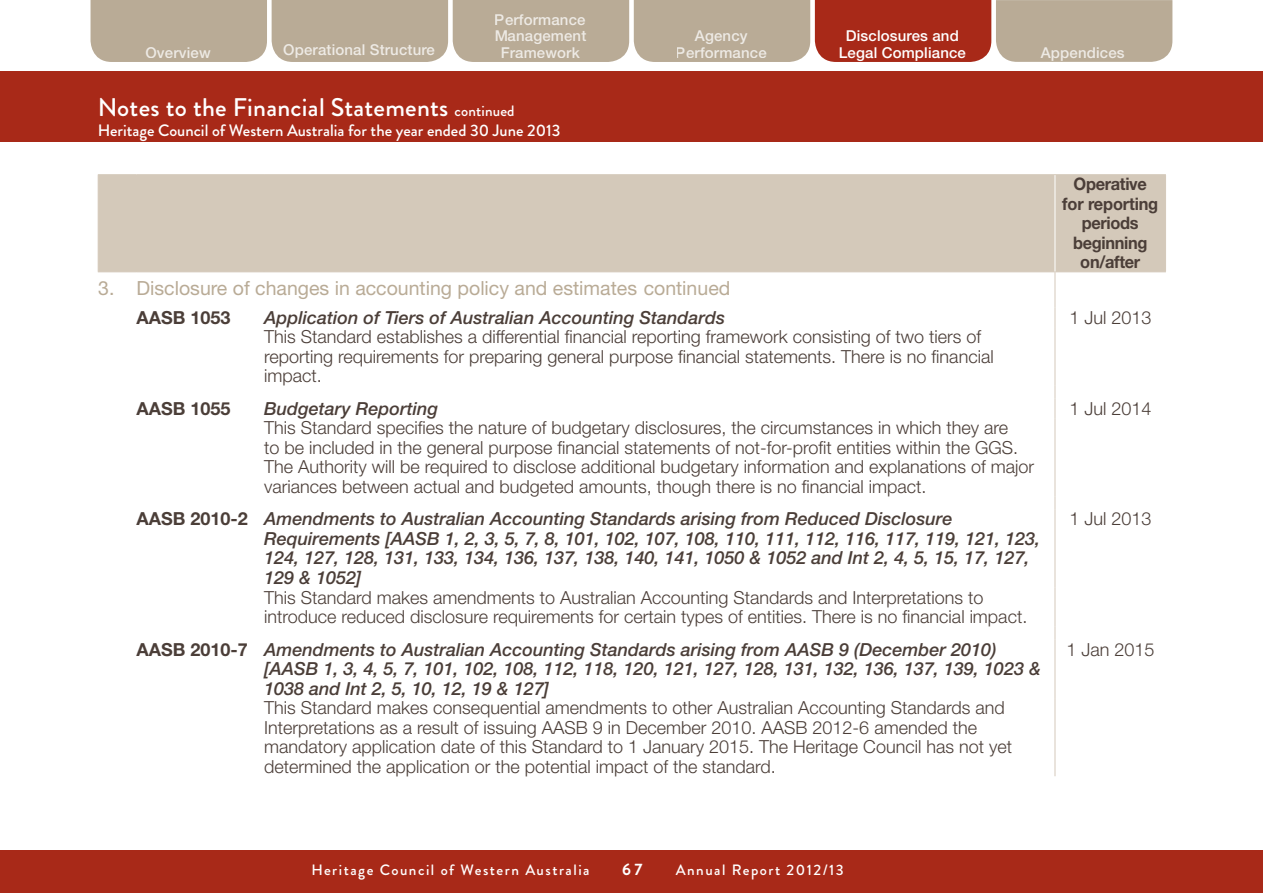
<style>
.page{position:relative;width:1263px;height:893px;background:#fff}
.page>*{position:absolute;margin:0;border:0;box-sizing:border-box;transform-origin:0 0}
.t1{font:500 25.5px "Brandon Grotesque";letter-spacing:.01em;color:#fff}
.t2{font:19.5px "Helvetica Neue LT Std";color:#b9ab96}
.t3{font:300 18px/19.5px "Helvetica Neue LT Std";color:#4b3e38}
.t4{font:italic 500 18px/19.5px "Helvetica Neue LT Std";color:#4b3e38}
.t5{font:700 18px "Helvetica Neue LT Std";color:#4b3e38}
.t6{font:700 17.25px/19.5px "Helvetica Neue LT Std";letter-spacing:-.02em;color:#4b3e38;text-align:center;scale:.95 1}
.t7{font:500 16.5px "Brandon Grotesque";color:#fff}
.t8{font:700 16.5px "Brandon Grotesque";color:#fff}
.t9{font:500 15px/16.5px "Helvetica Neue LT Std";letter-spacing:.01em;color:#fff;text-align:center}
.t10{font:500 15px "Brandon Grotesque";letter-spacing:.1em;color:#fff}
.s1{font-size:15px}
.s2{font-weight:700;font-style:normal}
</style>
<div class="page">
<div style="left:0;top:72px;width:1263px;height:70px;background:#a82918"></div>
<div style="left:0;top:850px;width:1263px;height:43px;background:#a82918"></div>
<div style="left:99px;top:175px;width:1066px;height:96px;background:#d4c9ba"></div>
<hr style="left:136px;top:175px;width:1px;height:96px;background:#d4c9ba">
<hr style="left:264px;top:175px;width:1px;height:96px;background:#d4c9ba">
<hr style="left:98px;top:174px;width:38px;height:1px;background:#d4c9ba">
<hr style="left:98px;top:175px;width:1px;height:96px;background:#d4c9ba">
<hr style="left:136px;top:174px;width:128px;height:1px;background:#d4c9ba">
<hr style="left:264px;top:174px;width:791px;height:1px;background:#d4c9ba">
<hr style="left:1055px;top:174px;width:111px;height:1px;background:#d4c9ba">
<hr style="left:1165px;top:175px;width:1px;height:96px;background:#d4c9ba">
<hr style="left:98px;top:271px;width:38px;height:1px;background:#d4c9ba">
<hr style="left:136px;top:271px;width:128px;height:1px;background:#d4c9ba">
<hr style="left:264px;top:271px;width:791px;height:1px;background:#d4c9ba">
<hr style="left:1055px;top:271px;width:111px;height:1px;background:#d4c9ba">
<svg style="left:1054px;top:307px;width:1px;height:20px"></svg>
<hr style="left:1054px;top:327px;width:1px;height:59px;background:#d4c9ba">
<svg style="left:1054px;top:386px;width:1px;height:32px"></svg>
<hr style="left:1054px;top:418px;width:1px;height:78px;background:#d4c9ba">
<svg style="left:1054px;top:496px;width:1px;height:13px"></svg>
<hr style="left:1054px;top:509px;width:1px;height:78px;background:#d4c9ba">
<hr style="left:1054px;top:587px;width:1px;height:40px;background:#d4c9ba">
<svg style="left:1054px;top:627px;width:1px;height:12px"></svg>
<hr style="left:1054px;top:639px;width:1px;height:59px;background:#d4c9ba">
<hr style="left:1054px;top:698px;width:1px;height:78px;background:#d4c9ba">
<hr style="left:1054px;top:175px;width:1px;height:96px;background:#fff">
<hr style="left:1054px;top:272px;width:1px;height:35px;background:#d4c9ba">
<svg style="left:91px;top:0;width:1081px;height:62px;background:#b89985"></svg>
<p class="t9" style="left:494px;top:11px;width:94px">Performance<br>Management<br>Framework</p>
<p class="t9" style="left:676px;top:27px;width:92px">Agency<br>Performance</p>
<p class="t9" style="left:846px;top:27px;width:114px">Disclosures and</p>
<p class="t9" style="left:283px;top:41px;width:153px">Operational Structure</p>
<p class="t9" style="left:145px;top:44px;width:67px">Overview</p>
<p class="t9" style="left:839px;top:44px;width:129px">Legal Compliance</p>
<h1 class="t1" style="left:98px;top:89px;width:418px">Notes to the Financial Statements <span class="s1">continued</span></h1>
<p class="t7" style="left:98px;top:119px;width:464px">Heritage Council of Western Australia for the year ended 30 June 2013</p>
<p class="t9" style="left:1041px;top:44px;width:85px">Appendices</p>
<p class="t6" style="left:1062px;top:174px;width:103px">Operative for reporting periods beginning on/after</p>
<p class="t2" style="left:98px;top:276px;width:634px">3. Disclosure of changes in accounting policy and estimates continued</p>
<p class="t5" style="left:136px;top:306px;width:96px">AASB 1053</p>
<p class="t4" style="left:264px;top:307px;width:462px">Application of Tiers of Australian Accounting Standards</p>
<p class="t3" style="left:1069px;top:307px;width:84px">1 Jul 2013</p>
<p class="t3" style="left:264px;top:327px;width:731px">This Standard establishes a differential financial reporting framework consisting of two tiers of reporting requirements for preparing general purpose financial statements. There is no financial impact.</p>
<p class="t5" style="left:136px;top:397px;width:96px">AASB 1055</p>
<p class="t4" style="left:264px;top:398px;width:176px">Budgetary Reporting</p>
<p class="t3" style="left:1069px;top:398px;width:84px">1 Jul 2014</p>
<p class="t3" style="left:264px;top:418px;width:772px">This Standard specifies the nature of budgetary disclosures, the circumstances in which they are<br>to be included in the general purpose financial statements of not-for-profit entities within the GGS.<br>The Authority will be required to disclose additional budgetary information and explanations of major variances between actual and budgeted amounts, though there is no financial impact.</p>
<p class="t4" style="left:264px;top:509px;width:778px;text-indent:-128px"><span class="s2">AASB 2010-2</span> Amendments to Australian Accounting Standards arising from Reduced Disclosure Requirements [AASB 1, 2, 3, 5, 7, 8, 101, 102, 107, 108, 110, 111, 112, 116, 117, 119, 121, 123, 124, 127, 128, 131, 133, 134, 136, 137, 138, 140, 141, 1050 &amp; 1052 and Int 2, 4, 5, 15, 17, 127, 129 &amp; 1052]</p>
<p class="t3" style="left:1069px;top:509px;width:84px">1 Jul 2013</p>
<p class="t3" style="left:264px;top:587px;width:765px">This Standard makes amendments to Australian Accounting Standards and Interpretations to introduce reduced disclosure requirements for certain types of entities. There is no financial impact.</p>
<p class="t4" style="left:264px;top:639px;width:778px;text-indent:-128px"><span class="s2">AASB 2010-7</span> Amendments to Australian Accounting Standards arising from AASB 9 (December 2010) [AASB 1, 3, 4, 5, 7, 101, 102, 108, 112, 118, 120, 121, 127, 128, 131, 132, 136, 137, 139, 1023 &amp;<br>1038 and Int 2, 5, 10, 12, 19 &amp; 127]</p>
<p class="t3" style="left:1066px;top:639px;width:90px">1 Jan 2015</p>
<p class="t3" style="left:264px;top:698px;width:749px">This Standard makes consequential amendments to other Australian Accounting Standards and Interpretations as a result of issuing AASB 9 in December 2010. AASB 2012-6 amended the mandatory application date of this Standard to 1 January 2015. The Heritage Council has not yet determined the application or the potential impact of the standard.</p>
<p class="t10" style="left:311px;top:860px;width:280px">Heritage Council of Western Australia</p>
<p class="t8" style="left:622px;top:858px;width:22px">67</p>
<p class="t10" style="left:676px;top:860px;width:170px">Annual Report 2012/13</p>
</div>
